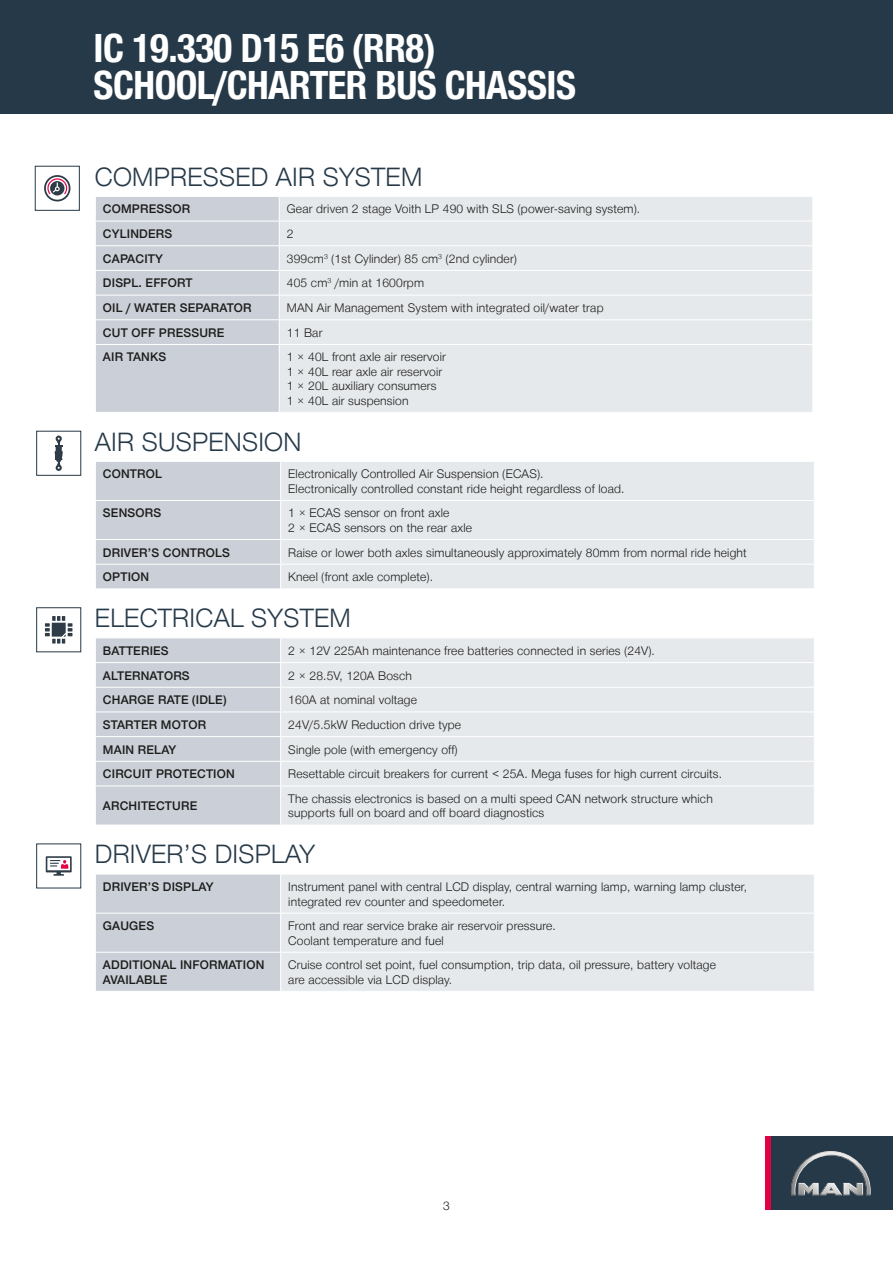
<style>
.page{position:relative;width:893px;height:1263px;background:#fff}
.page>*{position:absolute;margin:0;border:0;box-sizing:border-box;transform-origin:0 0}
.Main_heading{font:700 39px/37.5px "Man Global Condensed";letter-spacing:-.015em;color:#fff}
.Table_section_headin{font:300 25.5px "Man Global";letter-spacing:.01em;color:#263948}
.Table_text{font:300 12px/14.4px "Man Global";letter-spacing:.015em;color:#1c1c1a}
.Medium_text{font:500 12px/14.4px "Man Global";letter-spacing:.015em;color:#1c1c1a}
</style>
<div class="page">
<div style="left:0;top:0;width:893px;height:114px;background:#263948"></div>
<div style="left:765px;top:1136px;width:6px;height:74px;background:#e40045"></div>
<svg style="left:771px;top:1136px;width:122px;height:74px;background:#394956"></svg>
<div style="left:280px;top:197px;width:532px;height:215px;background:#e6e9ec"></div>
<hr style="left:279px;top:221px;width:534px;height:1px;background:#fff">
<hr style="left:279px;top:245px;width:534px;height:1px;background:#fff">
<hr style="left:279px;top:270px;width:534px;height:1px;background:#fff">
<hr style="left:279px;top:295px;width:534px;height:1px;background:#fff">
<hr style="left:279px;top:319px;width:534px;height:1px;background:#fff">
<div style="left:96px;top:197px;width:183px;height:215px;background:#cbd0d8"></div>
<hr style="left:95px;top:344px;width:184px;height:1px;background:#fff">
<hr style="left:279px;top:344px;width:534px;height:1px;background:#fff">
<div style="left:281px;top:462px;width:533px;height:126px;background:#e6e9ec"></div>
<hr style="left:281px;top:500px;width:534px;height:1px;background:#fff">
<hr style="left:281px;top:539px;width:534px;height:1px;background:#fff">
<hr style="left:281px;top:564px;width:534px;height:1px;background:#fff">
<div style="left:96px;top:462px;width:184px;height:126px;background:#cbd0d8"></div>
<div style="left:281px;top:638px;width:533px;height:187px;background:#e6e9ec"></div>
<hr style="left:281px;top:662px;width:534px;height:1px;background:#fff">
<hr style="left:281px;top:687px;width:534px;height:1px;background:#fff">
<hr style="left:281px;top:711px;width:534px;height:1px;background:#fff">
<hr style="left:281px;top:736px;width:534px;height:1px;background:#fff">
<hr style="left:281px;top:761px;width:534px;height:1px;background:#fff">
<div style="left:96px;top:638px;width:184px;height:187px;background:#cbd0d8"></div>
<hr style="left:95px;top:786px;width:186px;height:1px;background:#fff">
<hr style="left:281px;top:786px;width:534px;height:1px;background:#fff">
<div style="left:96px;top:875px;width:184px;height:116px;background:#cbd0d8"></div>
<div style="left:281px;top:875px;width:533px;height:116px;background:#e6e9ec"></div>
<hr style="left:95px;top:913px;width:186px;height:1px;background:#fff">
<hr style="left:281px;top:913px;width:534px;height:1px;background:#fff">
<hr style="left:95px;top:952px;width:186px;height:1px;background:#fff">
<hr style="left:281px;top:952px;width:534px;height:1px;background:#fff">
<svg style="left:44px;top:175px;width:26px;height:26px"></svg>
<div style="left:35px;top:166px;width:45px;height:45px;border:1px solid #263948"></div>
<svg style="left:55px;top:435px;width:8px;height:36px"></svg>
<div style="left:36px;top:431px;width:45px;height:45px;border:1px solid #263948"></div>
<svg style="left:45px;top:616px;width:27px;height:27px"></svg>
<div style="left:36px;top:607px;width:45px;height:45px;border:1px solid #263948"></div>
<svg style="left:46px;top:856px;width:26px;height:20px"></svg>
<div style="left:36px;top:843px;width:45px;height:45px;border:1px solid #263948"></div>
<p class="Main_heading" style="left:94px;top:29px;width:484px">IC 19.330 D15 E6 (RR8)<br>SCHOOL/CHARTER BUS CHASSIS</p>
<p class="Table_section_headin" style="left:95px;top:162px;width:329px">COMPRESSED AIR SYSTEM</p>
<p class="Medium_text" style="left:103px;top:202px;width:89px">COMPRESSOR</p>
<p class="Table_text" style="left:287px;top:202px;width:355px">Gear driven 2 stage Voith LP 490 with SLS (power-saving system).</p>
<p class="Medium_text" style="left:103px;top:227px;width:71px">CYLINDERS</p>
<p class="Table_text" style="left:287px;top:227px;width:8px">2</p>
<p class="Medium_text" style="left:103px;top:251px;width:61px">CAPACITY</p>
<p class="Table_text" style="left:287px;top:251px;width:231px">399cm<sup>3</sup> (1st Cylinder) 85 cm<sup>3</sup> (2nd cylinder)</p>
<p class="Medium_text" style="left:103px;top:276px;width:91px">DISPL. EFFORT</p>
<p class="Table_text" style="left:287px;top:276px;width:139px">405 cm<sup>3</sup> /min at 1600rpm</p>
<p class="Medium_text" style="left:103px;top:301px;width:150px">OIL / WATER SEPARATOR</p>
<p class="Table_text" style="left:287px;top:301px;width:318px">MAN Air Management System with integrated oil/water trap</p>
<p class="Medium_text" style="left:103px;top:325px;width:123px">CUT OFF PRESSURE</p>
<p class="Table_text" style="left:287px;top:325px;width:37px">11 Bar</p>
<p class="Medium_text" style="left:103px;top:350px;width:65px">AIR TANKS</p>
<p class="Table_text" style="left:287px;top:350px;width:161px">1 × 40L front axle air reservoir</p>
<p class="Table_text" style="left:287px;top:365px;width:157px">1 × 40L rear axle air reservoir</p>
<p class="Table_text" style="left:287px;top:379px;width:151px">1 × 20L auxiliary consumers</p>
<p class="Table_text" style="left:287px;top:393px;width:123px">1 × 40L air suspension</p>
<p class="Table_section_headin" style="left:95px;top:427px;width:208px">AIR SUSPENSION</p>
<p class="Medium_text" style="left:103px;top:467px;width:61px">CONTROL</p>
<p class="Table_text" style="left:288px;top:467px;width:257px">Electronically Controlled Air Suspension (ECAS).</p>
<p class="Table_text" style="left:288px;top:481px;width:338px">Electronically controlled constant ride height regardless of load.</p>
<p class="Medium_text" style="left:103px;top:506px;width:60px">SENSORS</p>
<p class="Table_text" style="left:288px;top:506px;width:163px">1 × ECAS sensor on front axle</p>
<p class="Table_text" style="left:288px;top:520px;width:185px">2 × ECAS sensors on the rear axle</p>
<p class="Medium_text" style="left:103px;top:545px;width:128px">DRIVER’S CONTROLS</p>
<p class="Table_text" style="left:288px;top:545px;width:460px">Raise or lower both axles simultaneously approximately 80mm from normal ride height</p>
<p class="Medium_text" style="left:103px;top:570px;width:48px">OPTION</p>
<p class="Table_text" style="left:288px;top:570px;width:146px">Kneel (front axle complete).</p>
<p class="Table_section_headin" style="left:95px;top:603px;width:257px">ELECTRICAL SYSTEM</p>
<p class="Medium_text" style="left:103px;top:644px;width:67px">BATTERIES</p>
<p class="Table_text" style="left:288px;top:644px;width:368px">2 × 12V 225Ah maintenance free batteries connected in series (24V).</p>
<p class="Medium_text" style="left:103px;top:668px;width:88px">ALTERNATORS</p>
<p class="Table_text" style="left:288px;top:668px;width:125px">2 × 28.5V, 120A Bosch</p>
<p class="Medium_text" style="left:103px;top:693px;width:125px">CHARGE RATE (IDLE)</p>
<p class="Table_text" style="left:288px;top:693px;width:130px">160A at nominal voltage</p>
<p class="Medium_text" style="left:103px;top:718px;width:105px">STARTER MOTOR</p>
<p class="Table_text" style="left:288px;top:718px;width:174px">24V/5.5kW Reduction drive type</p>
<p class="Medium_text" style="left:103px;top:742px;width:75px">MAIN RELAY</p>
<p class="Table_text" style="left:288px;top:742px;width:171px">Single pole (with emergency off)</p>
<p class="Medium_text" style="left:103px;top:767px;width:133px">CIRCUIT PROTECTION</p>
<p class="Table_text" style="left:288px;top:767px;width:435px">Resettable circuit breakers for current &lt; 25A. Mega fuses for high current circuits.</p>
<p class="Medium_text" style="left:103px;top:799px;width:96px">ARCHITECTURE</p>
<p class="Table_text" style="left:288px;top:792px;width:426px">The chassis electronics is based on a multi speed CAN network structure which supports full on board and off board diagnostics</p>
<p class="Table_section_headin" style="left:95px;top:840px;width:222px">DRIVER’S DISPLAY</p>
<p class="Medium_text" style="left:103px;top:880px;width:112px">DRIVER’S DISPLAY</p>
<p class="Table_text" style="left:288px;top:880px;width:460px">Instrument panel with central LCD display, central warning lamp, warning lamp cluster, integrated rev counter and speedometer.</p>
<p class="Medium_text" style="left:103px;top:919px;width:53px">GAUGES</p>
<p class="Table_text" style="left:288px;top:919px;width:269px">Front and rear service brake air reservoir pressure.</p>
<p class="Table_text" style="left:288px;top:933px;width:157px">Coolant temperature and fuel</p>
<p class="Medium_text" style="left:103px;top:958px;width:163px">ADDITIONAL INFORMATION<br>AVAILABLE</p>
<p class="Table_text" style="left:288px;top:958px;width:429px">Cruise control set point, fuel consumption, trip data, oil pressure, battery voltage are accessible via LCD display.</p>
<p class="Table_text" style="left:443px;top:1198px;width:8px">3</p>
</div>
